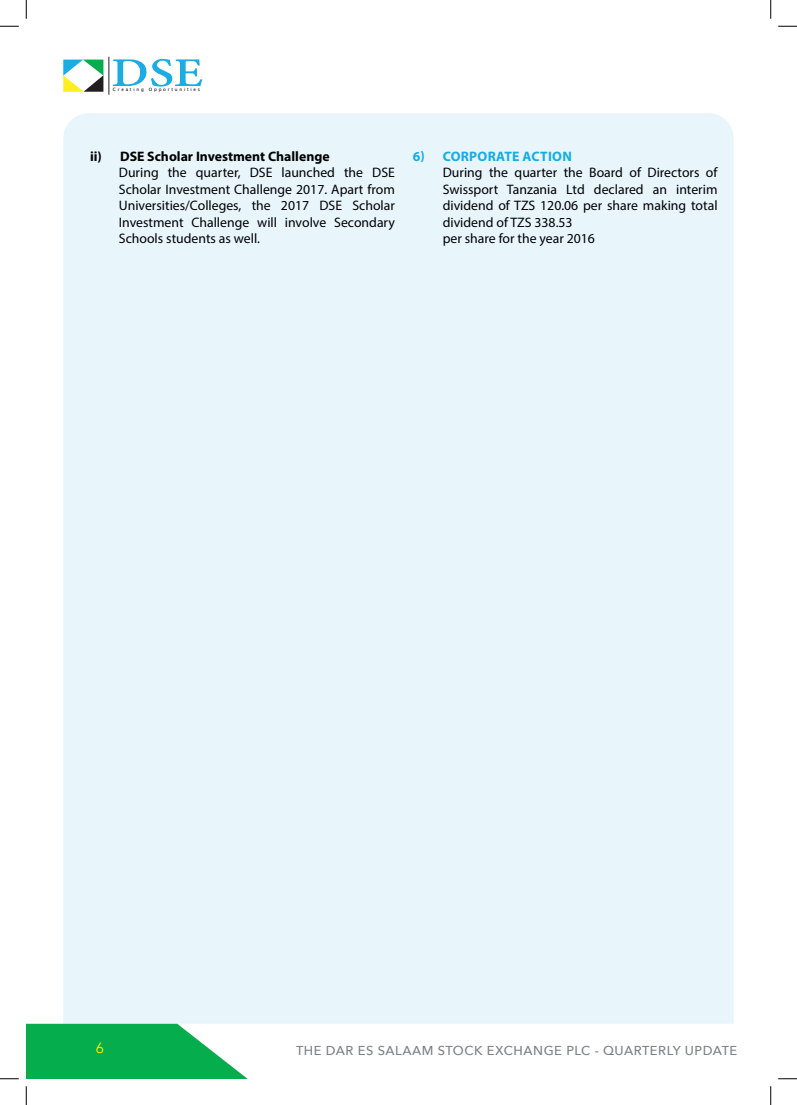
<style>
.page{position:relative;width:797px;height:1105px;background:#fff}
.page>*{position:absolute;margin:0;border:0;box-sizing:border-box;transform-origin:0 0}
.t1{font:14.75px "Avenir";color:#fff200}
.t2{font:13.75px/16.5px "Myriad Pro";color:#000;text-align:justify}
.t3{font:700 13.75px "Myriad Pro";color:#000}
.t4{font:700 13.75px "Myriad Pro";letter-spacing:.02em;color:#16ace3}
.t5{font:500 12.88px "Avenir Next";letter-spacing:.04em;color:#7e8083}
.t6{font:4.5px "Lucida Sans";letter-spacing:.4em;color:#010101}
</style>
<div class="page">
<div style="left:63px;top:113px;width:670px;height:911px;background:#e8f6fc"></div>
<svg style="left:63px;top:60px;width:41px;height:32px"></svg>
<hr style="left:109px;top:57px;width:1px;height:38px;background:#231f20">
<svg style="left:113px;top:59px;width:89px;height:28px"></svg>
<svg style="left:26px;top:1024px;width:222px;height:55px"></svg>
<svg style="left:0;top:25px;width:19px;height:2px"></svg>
<svg style="left:778px;top:25px;width:19px;height:2px"></svg>
<svg style="left:0;top:1078px;width:19px;height:1px"></svg>
<svg style="left:778px;top:1078px;width:19px;height:1px"></svg>
<svg style="left:25px;top:0;width:2px;height:19px"></svg>
<svg style="left:25px;top:1086px;width:2px;height:19px"></svg>
<svg style="left:770px;top:0;width:1px;height:19px"></svg>
<svg style="left:770px;top:1086px;width:1px;height:19px"></svg>
<p class="t6" style="left:113px;top:87px;width:89px">Creating Opportunities</p>
<p class="t3" style="left:90px;top:147px;width:241px">ii) DSE Scholar Investment Challenge</p>
<p class="t2" style="left:119px;top:164px;width:277px">During the quarter, DSE launched the DSE Scholar Investment Challenge 2017. Apart from Universities/Colleges, the 2017 DSE Scholar Investment Challenge will involve Secondary Schools students as well.</p>
<p class="t4" style="left:412px;top:147px;width:25px">6) COR</p>
<p class="t4" style="left:469px;top:147px;width:88px">PORATE ACTION</p>
<p class="t2" style="left:442px;top:164px;width:276px;text-align:left">During the quarter the Board of Directors of Swissport Tanzania Ltd declared an interim dividend of TZS 120.06 per share making total dividend of TZS 338.53<br>per share for the year 2016</p>
<p class="t1" style="left:96px;top:1039px;width:10px">6</p>
<p class="t5" style="left:296px;top:1040px;width:443px">THE DAR ES SALAAM STOCK EXCHANGE PLC - QUARTERLY UPDATE</p>
</div>
